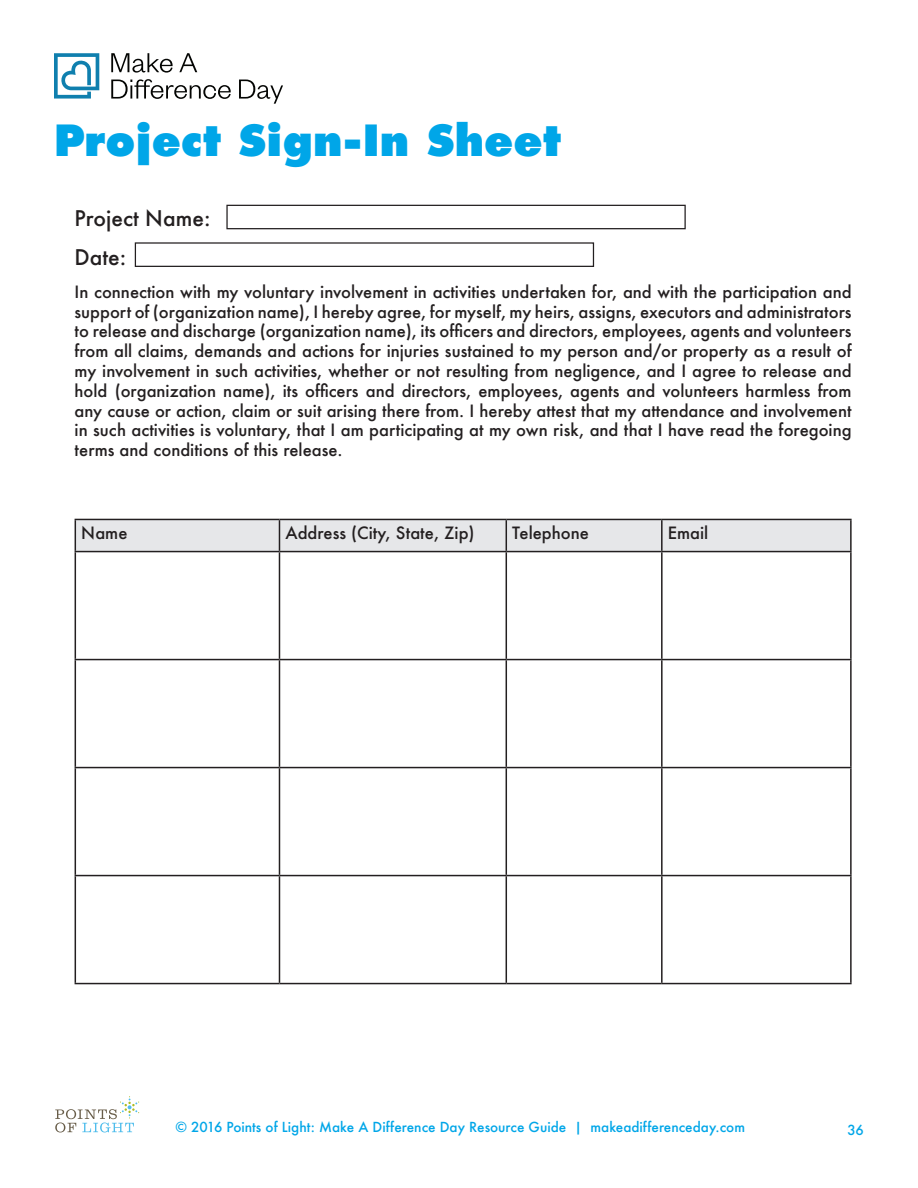
<style>
.page{position:relative;width:918px;height:1188px;background:#fff}
.page>*{position:absolute;margin:0;border:0;box-sizing:border-box;transform-origin:0 0}
.t1{font:800 42px "Futura";color:#00a6e8}
.t2{font:500 21px "Futura";color:#231f20}
.t3{font:500 16.5px/19.8px "Futura";color:#231f20;text-align:justify}
.t4{font:500 13.5px "Futura";color:#00a6e8}
</style>
<div class="page">
<svg style="left:55px;top:1096px;width:84px;height:36px"></svg>
<svg style="left:76px;top:520px;width:774px;height:31px;background:#e3e4e6"></svg>
<svg style="left:76px;top:552px;width:774px;height:431px"></svg>
<hr style="left:75px;top:519px;width:204px;height:1px;background:#231f20">
<hr style="left:75px;top:520px;width:1px;height:31px;background:#231f20">
<hr style="left:279px;top:519px;width:227px;height:1px;background:#231f20">
<hr style="left:279px;top:520px;width:1px;height:31px;background:#231f20">
<hr style="left:506px;top:519px;width:156px;height:1px;background:#231f20">
<hr style="left:506px;top:520px;width:1px;height:31px;background:#231f20">
<hr style="left:662px;top:519px;width:190px;height:1px;background:#231f20">
<hr style="left:661px;top:520px;width:2px;height:31px;background:#231f20">
<hr style="left:850px;top:520px;width:2px;height:31px;background:#231f20">
<hr style="left:75px;top:551px;width:204px;height:1px;background:#231f20">
<hr style="left:75px;top:552px;width:1px;height:107px;background:#231f20">
<hr style="left:279px;top:551px;width:227px;height:1px;background:#231f20">
<hr style="left:279px;top:552px;width:1px;height:107px;background:#231f20">
<hr style="left:506px;top:551px;width:156px;height:1px;background:#231f20">
<hr style="left:506px;top:552px;width:1px;height:107px;background:#231f20">
<hr style="left:662px;top:551px;width:190px;height:1px;background:#231f20">
<hr style="left:661px;top:552px;width:2px;height:107px;background:#231f20">
<hr style="left:850px;top:552px;width:2px;height:107px;background:#231f20">
<hr style="left:75px;top:659px;width:204px;height:1px;background:#231f20">
<hr style="left:75px;top:660px;width:1px;height:107px;background:#231f20">
<hr style="left:279px;top:659px;width:227px;height:1px;background:#231f20">
<hr style="left:279px;top:660px;width:1px;height:107px;background:#231f20">
<hr style="left:506px;top:659px;width:156px;height:1px;background:#231f20">
<hr style="left:506px;top:660px;width:1px;height:107px;background:#231f20">
<hr style="left:662px;top:659px;width:190px;height:1px;background:#231f20">
<hr style="left:661px;top:660px;width:2px;height:107px;background:#231f20">
<hr style="left:850px;top:660px;width:2px;height:107px;background:#231f20">
<hr style="left:75px;top:767px;width:204px;height:1px;background:#231f20">
<hr style="left:75px;top:768px;width:1px;height:107px;background:#231f20">
<hr style="left:279px;top:767px;width:227px;height:1px;background:#231f20">
<hr style="left:279px;top:768px;width:1px;height:107px;background:#231f20">
<hr style="left:506px;top:767px;width:156px;height:1px;background:#231f20">
<hr style="left:506px;top:768px;width:1px;height:107px;background:#231f20">
<hr style="left:662px;top:767px;width:190px;height:1px;background:#231f20">
<hr style="left:661px;top:768px;width:2px;height:107px;background:#231f20">
<hr style="left:850px;top:768px;width:2px;height:107px;background:#231f20">
<hr style="left:75px;top:875px;width:204px;height:1px;background:#231f20">
<hr style="left:75px;top:876px;width:1px;height:107px;background:#231f20">
<hr style="left:279px;top:875px;width:227px;height:1px;background:#231f20">
<hr style="left:279px;top:876px;width:1px;height:107px;background:#231f20">
<hr style="left:506px;top:875px;width:156px;height:1px;background:#231f20">
<hr style="left:506px;top:876px;width:1px;height:107px;background:#231f20">
<hr style="left:662px;top:875px;width:190px;height:1px;background:#231f20">
<hr style="left:661px;top:876px;width:2px;height:107px;background:#231f20">
<hr style="left:850px;top:876px;width:2px;height:107px;background:#231f20">
<hr style="left:75px;top:983px;width:204px;height:1px;background:#231f20">
<hr style="left:279px;top:983px;width:227px;height:1px;background:#231f20">
<hr style="left:506px;top:983px;width:156px;height:1px;background:#231f20">
<hr style="left:662px;top:983px;width:190px;height:1px;background:#231f20">
<div style="left:226px;top:205px;width:460px;height:24px;border:1px solid #231f20"></div>
<div style="left:135px;top:242px;width:459px;height:25px;border:1px solid #231f20"></div>
<svg style="left:111px;top:53px;width:62px;height:20px"></svg>
<svg style="left:179px;top:53px;width:18px;height:19px"></svg>
<svg style="left:111px;top:79px;width:120px;height:20px"></svg>
<svg style="left:239px;top:80px;width:44px;height:24px"></svg>
<svg style="left:54px;top:53px;width:45px;height:46px"></svg>
<p class="t1" style="left:54px;top:113px;width:508px">Project Sign-In Sheet</p>
<p class="t2" style="left:75px;top:204px;width:137px">Project Name:</p>
<p class="t2" style="left:75px;top:242px;width:53px">Date:</p>
<p class="t3" style="left:75px;top:282px;width:779px">In connection with my voluntary involvement in activities undertaken for, and with the participation and support of (organization name), I hereby agree, for myself, my heirs, assigns, executors and administrators to release and discharge (organization name), its officers and directors, employees, agents and volunteers from all claims, demands and actions for injuries sustained to my person and/or property as a result of my involvement in such activities, whether or not resulting from negligence, and I agree to release and hold (organization name), its officers and directors, employees, agents and volunteers harmless from any cause or action, claim or suit arising there from. I hereby attest that my attendance and involvement in such activities is voluntary, that I am participating at my own risk, and that I have read the foregoing terms and conditions of this release.</p>
<p class="t3" style="left:81px;top:523px;width:48px">Name</p>
<p class="t3" style="left:285px;top:523px;width:191px">Address (City, State, Zip)</p>
<p class="t3" style="left:512px;top:523px;width:78px">Telephone</p>
<p class="t3" style="left:668px;top:523px;width:42px">Email</p>
<p class="t4" style="left:176px;top:1118px;width:571px">© 2016 Points of Light: Make A Difference Day Resource Guide | makeadifferenceday.com</p>
<p class="t4" style="left:847px;top:1121px;width:18px">36</p>
</div>
